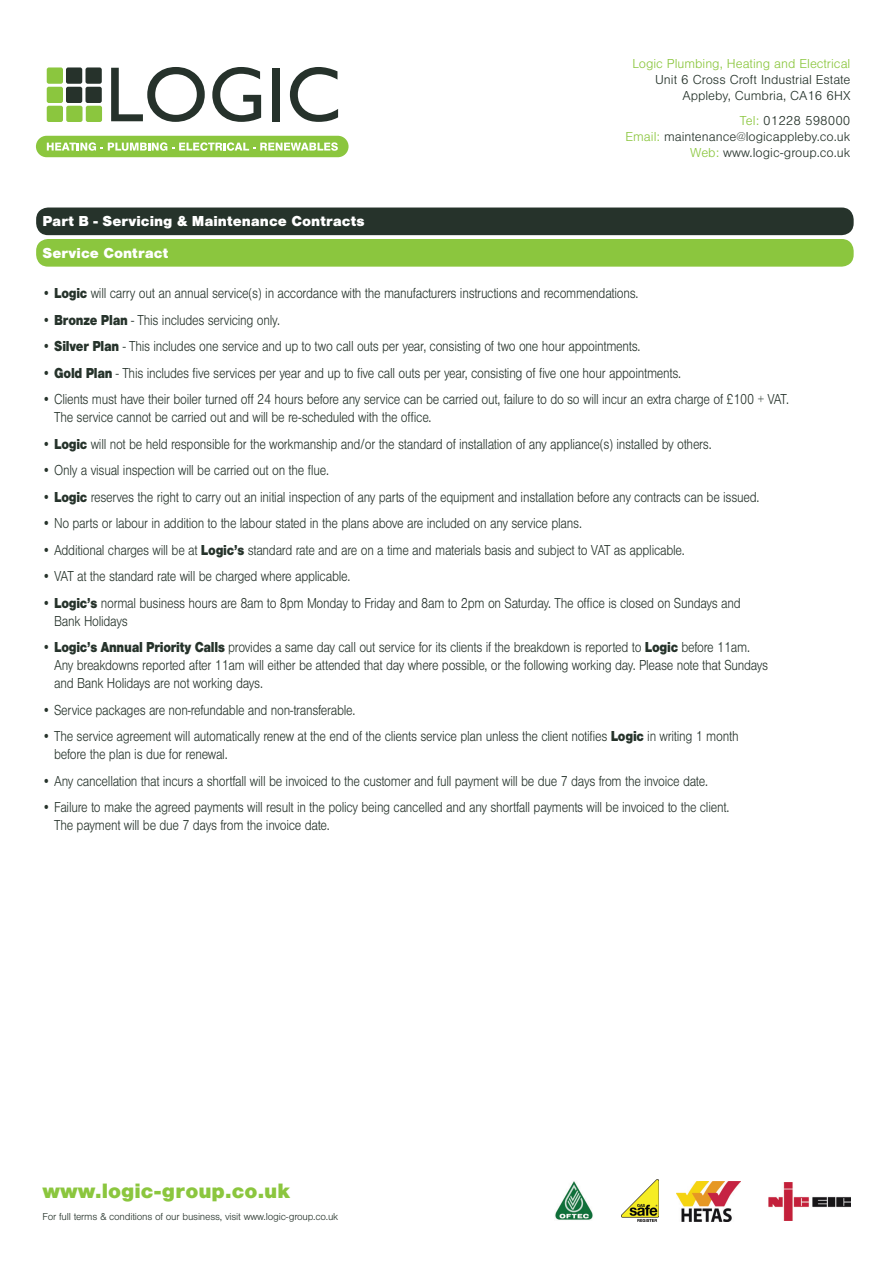
<style>
.page{position:relative;width:893px;height:1263px;background:#fff}
.page>*{position:absolute;margin:0;border:0;box-sizing:border-box;transform-origin:0 0}
.t1{font:900 21.6px "Nimbus San";color:#8bc63e}
.t2{font:300 15px/18px "Nimbus San";letter-spacing:-.02em;color:#26332b;scale:.85 1}
.t3{font:900 15px/31.5px "Nimbus San";color:#fff}
.t4{font:300 13.5px/16.2px "Nimbus San";color:#26332b;text-align:right}
.t5{font:300 13.5px "Nimbus San";color:#8bc63e}
.t6{font:300 10.5px "Nimbus San";letter-spacing:-.02em;color:#26332b}
.s1{color:#8bc63e}
.s2{font-weight:900}
</style>
<div class="page">
<div style="left:36px;top:136px;width:313px;height:21px;background:#8bc63e;border-radius:11px"></div>
<svg style="left:47px;top:142px;width:291px;height:9px"></svg>
<svg style="left:111px;top:67px;width:94px;height:55px"></svg>
<svg style="left:212px;top:67px;width:49px;height:55px"></svg>
<div style="left:272px;top:68px;width:8px;height:53px;background:#26322b"></div>
<svg style="left:290px;top:67px;width:48px;height:55px"></svg>
<div style="left:47px;top:106px;width:16px;height:16px;background:#8bc63e;border-radius:2px"></div>
<div style="left:66px;top:106px;width:17px;height:16px;background:#8bc63e;border-radius:2px"></div>
<div style="left:47px;top:67px;width:16px;height:17px;background:#8bc63e;border-radius:2px"></div>
<div style="left:47px;top:87px;width:16px;height:16px;background:#8bc63e;border-radius:2px"></div>
<div style="left:66px;top:67px;width:16px;height:17px;background:#26322b;border-radius:2px"></div>
<div style="left:66px;top:87px;width:16px;height:16px;background:#26322b;border-radius:2px"></div>
<div style="left:86px;top:67px;width:16px;height:17px;background:#26322b;border-radius:2px"></div>
<div style="left:86px;top:87px;width:16px;height:16px;background:#26322b;border-radius:2px"></div>
<div style="left:86px;top:106px;width:16px;height:16px;background:#8bc63e;border-radius:2px"></div>
<img style="left:622px;top:1179px;width:37px;height:42px">
<img style="left:677px;top:1181px;width:64px;height:40px">
<img style="left:768px;top:1182px;width:82px;height:39px">
<img style="left:555px;top:1181px;width:38px;height:39px">
<div style="left:36px;top:207px;width:818px;height:28px;background:#26332b;border-radius:12px"></div>
<div style="left:36px;top:239px;width:818px;height:28px;background:#8bc63e;border-radius:12px"></div>
<p class="t3" style="left:43px;top:206px;width:324px">Part B - Servicing &amp; Maintenance Contracts<br>Service Contract</p>
<p class="t5" style="left:632px;top:56px;width:220px">Logic Plumbing, Heating and Electrical</p>
<p class="t4" style="left:655px;top:72px;width:197px">Unit 6 Cross Croft Industrial Estate<br>Appleby, Cumbria, CA16 6HX</p>
<p class="t4" style="left:625px;top:113px;width:227px"><span class="s1">Tel:</span> 01228 598000<br><span class="s1">Email:</span> maintenance@logicappleby.co.uk<br><span class="s1">Web:</span> www.logic-group.co.uk</p>
<p class="t2" style="left:42px;top:285px;width:703px">• <span class="s2">Logic</span> will carry out an annual service(s) in accordance with the manufacturers instructions and recommendations.</p>
<p class="t2" style="left:42px;top:311px;width:281px">• <span class="s2">Bronze Plan</span> - This includes servicing only.</p>
<p class="t2" style="left:42px;top:338px;width:705px">• <span class="s2">Silver Plan</span> - This includes one service and up to two call outs per year, consisting of two one hour appointments.</p>
<p class="t2" style="left:42px;top:364px;width:753px">• <span class="s2">Gold Plan</span> - This includes five services per year and up to five call outs per year, consisting of five one hour appointments.</p>
<p class="t2" style="left:54px;top:391px;width:866px;text-indent:-12px">• Clients must have their boiler turned off 24 hours before any service can be carried out, failure to do so will incur an extra charge of £100 + VAT.<br>The service cannot be carried out and will be re-scheduled with the office.</p>
<p class="t2" style="left:42px;top:435px;width:789px">• <span class="s2">Logic</span> will not be held responsible for the workmanship and/or the standard of installation of any appliance(s) installed by others.</p>
<p class="t2" style="left:42px;top:462px;width:339px">• Only a visual inspection will be carried out on the flue.</p>
<p class="t2" style="left:42px;top:488px;width:845px">• <span class="s2">Logic</span> reserves the right to carry out an initial inspection of any parts of the equipment and installation before any contracts can be issued.</p>
<p class="t2" style="left:42px;top:515px;width:636px">• No parts or labour in addition to the labour stated in the plans above are included on any service plans.</p>
<p class="t2" style="left:42px;top:541px;width:757px">• Additional charges will be at <span class="s2">Logic’s</span> standard rate and are on a time and materials basis and subject to VAT as applicable.</p>
<p class="t2" style="left:42px;top:568px;width:364px">• VAT at the standard rate will be charged where applicable.</p>
<p class="t2" style="left:54px;top:594px;width:809px;text-indent:-12px">• <span class="s2">Logic’s</span> normal business hours are 8am to 8pm Monday to Friday and 8am to 2pm on Saturday. The office is closed on Sundays and<br>Bank Holidays</p>
<p class="t2" style="left:54px;top:639px;width:842px;text-indent:-12px">• <span class="s2">Logic’s Annual Priority Calls</span> provides a same day call out service for its clients if the breakdown is reported to <span class="s2">Logic</span> before 11am.<br>Any breakdowns reported after 11am will either be attended that day where possible, or the following working day. Please note that Sundays and Bank Holidays are not working days.</p>
<p class="t2" style="left:42px;top:701px;width:370px">• Service packages are non-refundable and non-transferable.</p>
<p class="t2" style="left:54px;top:728px;width:807px;text-indent:-12px">• The service agreement will automatically renew at the end of the clients service plan unless the client notifies <span class="s2">Logic</span> in writing 1 month before the plan is due for renewal.</p>
<p class="t2" style="left:42px;top:772px;width:785px">• Any cancellation that incurs a shortfall will be invoiced to the customer and full payment will be due 7 days from the invoice date.</p>
<p class="t2" style="left:54px;top:799px;width:796px;text-indent:-12px">• Failure to make the agreed payments will result in the policy being cancelled and any shortfall payments will be invoiced to the client.<br>The payment will be due 7 days from the invoice date.</p>
<h1 class="t1" style="left:43px;top:1179px;width:249px">www.logic-group.co.uk</h1>
<p class="t6" style="left:43px;top:1211px;width:297px">For full terms &amp; conditions of our business, visit www.logic-group.co.uk</p>
</div>
